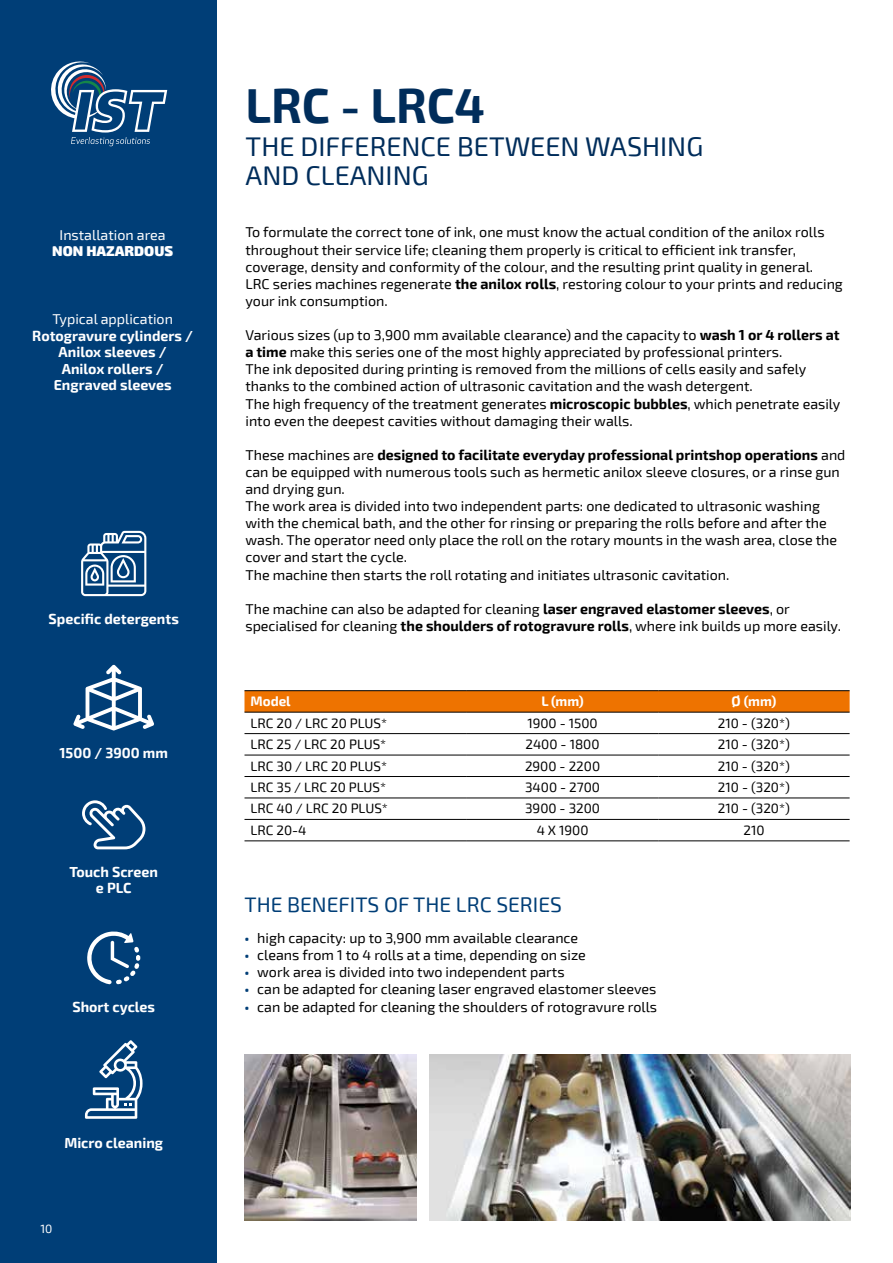
<style>
.page{position:relative;width:893px;height:1263px;background:#fff}
.page>*{position:absolute;margin:0;border:0;box-sizing:border-box;transform-origin:0 0}
.t1{font:700 48px "Exo 2";color:#002d5b}
.t2{font:27px/28.5px "Exo 2";color:#002d5b}
.t3{font:21px "Exo 2";color:#003e77}
.t4{font:14.25px/17.1px "Exo 2";color:#000}
.t5{font:700 14.25px/16.5px "Exo 2";color:#fff;text-align:center}
.t6{font:14.25px "Exo 2";color:#fff}
.t7{font:900 14.25px "Exo 2";color:#fff}
.t8{font:13.5px "Exo 2";color:#000}
.t9{font:700 13.5px "Exo 2";color:#fff}
.t10{font:12px "Exo 2";color:#fff}
.s1{font-weight:700}
.s2{font-weight:700;font-size:13.5px;color:#003e77}
</style>
<div class="page">
<div style="left:0;top:0;width:217px;height:1263px;background:#003e77"></div>
<svg style="left:51px;top:61px;width:116px;height:85px"></svg>
<img style="left:244px;top:1054px;width:173px;height:166px">
<img style="left:429px;top:1054px;width:421px;height:166px">
<svg style="left:73px;top:665px;width:81px;height:65px"></svg>
<svg style="left:82px;top:800px;width:63px;height:49px"></svg>
<svg style="left:87px;top:931px;width:53px;height:53px"></svg>
<svg style="left:85px;top:1040px;width:58px;height:79px"></svg>
<svg style="left:81px;top:531px;width:65px;height:65px"></svg>
<svg style="left:244px;top:691px;width:606px;height:21px;background:#e77000"></svg>
<hr style="left:244px;top:690px;width:223px;height:1px;background:#000">
<hr style="left:467px;top:690px;width:191px;height:1px;background:#000">
<hr style="left:658px;top:690px;width:192px;height:1px;background:#000">
<hr style="left:244px;top:712px;width:223px;height:1px;background:#000">
<hr style="left:467px;top:712px;width:191px;height:1px;background:#000">
<hr style="left:658px;top:712px;width:192px;height:1px;background:#000">
<hr style="left:244px;top:733px;width:223px;height:1px;background:#000">
<hr style="left:467px;top:733px;width:191px;height:1px;background:#000">
<hr style="left:658px;top:733px;width:192px;height:1px;background:#000">
<hr style="left:244px;top:755px;width:223px;height:1px;background:#000">
<hr style="left:467px;top:755px;width:191px;height:1px;background:#000">
<hr style="left:658px;top:755px;width:192px;height:1px;background:#000">
<hr style="left:244px;top:776px;width:223px;height:1px;background:#000">
<hr style="left:467px;top:776px;width:191px;height:1px;background:#000">
<hr style="left:658px;top:776px;width:192px;height:1px;background:#000">
<hr style="left:244px;top:797px;width:223px;height:1px;background:#000">
<hr style="left:467px;top:797px;width:191px;height:1px;background:#000">
<hr style="left:658px;top:797px;width:192px;height:1px;background:#000">
<hr style="left:244px;top:819px;width:223px;height:1px;background:#000">
<hr style="left:467px;top:819px;width:191px;height:1px;background:#000">
<hr style="left:658px;top:819px;width:192px;height:1px;background:#000">
<hr style="left:244px;top:840px;width:223px;height:1px;background:#000">
<hr style="left:467px;top:840px;width:191px;height:1px;background:#000">
<hr style="left:658px;top:840px;width:192px;height:1px;background:#000">
<p class="t6" style="left:60px;top:226px;width:108px">Installation area</p>
<p class="t7" style="left:52px;top:242px;width:122px">NON HAZARDOUS</p>
<p class="t6" style="left:52px;top:311px;width:122px">Typical application</p>
<p class="t5" style="left:32px;top:328px;width:162px">Rotogravure cylinders /<br>Anilox sleeves /<br>Anilox rollers /<br>Engraved sleeves</p>
<p class="t5" style="left:49px;top:611px;width:132px">Specific detergents</p>
<p class="t5" style="left:60px;top:745px;width:110px">1500 / 3900 mm</p>
<p class="t5" style="left:69px;top:864px;width:90px">Touch Screen e PLC</p>
<p class="t5" style="left:72px;top:999px;width:84px">Short cycles</p>
<p class="t5" style="left:64px;top:1135px;width:100px">Micro cleaning</p>
<p class="t10" style="left:40px;top:1222px;width:14px">10</p>
<h1 class="t1" style="left:245px;top:77px;width:241px">LRC - LRC4</h1>
<h2 class="t2" style="left:246px;top:133px;width:459px">THE DIFFERENCE BETWEEN WASHING<br>AND CLEANING</h2>
<p class="t4" style="left:245px;top:224px;width:599px">To formulate the correct tone of ink, one must know the actual condition of the anilox rolls throughout their service life; cleaning them properly is critical to efficient ink transfer, coverage, density and conformity of the colour, and the resulting print quality in general.<br>LRC series machines regenerate <span class="s1">the anilox rolls</span>, restoring colour to your prints and reducing your ink consumption.</p>
<p class="t4" style="left:245px;top:327px;width:596px">Various sizes (up to 3,900 mm available clearance) and the capacity to <span class="s1">wash 1 or 4 rollers at a time</span> make this series one of the most highly appreciated by professional printers.<br>The ink deposited during printing is removed from the millions of cells easily and safely thanks to the combined action of ultrasonic cavitation and the wash detergent.<br>The high frequency of the treatment generates <span class="s1">microscopic bubbles</span>, which penetrate easily into even the deepest cavities without damaging their walls.</p>
<p class="t4" style="left:245px;top:447px;width:601px">These machines are <span class="s1">designed to facilitate everyday professional printshop operations</span> and can be equipped with numerous tools such as hermetic anilox sleeve closures, or a rinse gun and drying gun.<br>The work area is divided into two independent parts: one dedicated to ultrasonic washing with the chemical bath, and the other for rinsing or preparing the rolls before and after the wash. The operator need only place the roll on the rotary mounts in the wash area, close the cover and start the cycle.<br>The machine then starts the roll rotating and initiates ultrasonic cavitation.</p>
<p class="t4" style="left:245px;top:600px;width:597px">The machine can also be adapted for cleaning <span class="s1">laser engraved elastomer sleeves</span>, or specialised for cleaning <span class="s1">the shoulders of rotogravure rolls</span>, where ink builds up more easily.</p>
<p class="t9" style="left:250px;top:693px;width:42px">Model</p>
<p class="t9" style="left:541px;top:693px;width:44px">L (mm)</p>
<p class="t9" style="left:732px;top:693px;width:46px">Ø (mm)</p>
<p class="t8" style="left:250px;top:715px;width:138px">LRC 20 / LRC 20 PLUS*</p>
<p class="t8" style="left:527px;top:715px;width:72px">1900 - 1500</p>
<p class="t8" style="left:718px;top:715px;width:74px">210 - (320*)</p>
<p class="t8" style="left:250px;top:736px;width:137px">LRC 25 / LRC 20 PLUS*</p>
<p class="t8" style="left:526px;top:736px;width:75px">2400 - 1800</p>
<p class="t8" style="left:718px;top:736px;width:74px">210 - (320*)</p>
<p class="t8" style="left:250px;top:758px;width:138px">LRC 30 / LRC 20 PLUS*</p>
<p class="t8" style="left:525px;top:758px;width:77px">2900 - 2200</p>
<p class="t8" style="left:718px;top:758px;width:74px">210 - (320*)</p>
<p class="t8" style="left:250px;top:779px;width:137px">LRC 35 / LRC 20 PLUS*</p>
<p class="t8" style="left:525px;top:779px;width:76px">3400 - 2700</p>
<p class="t8" style="left:718px;top:779px;width:74px">210 - (320*)</p>
<p class="t8" style="left:251px;top:801px;width:139px">LRC 40 / LRC 20 PLUS*</p>
<p class="t8" style="left:525px;top:801px;width:76px">3900 - 3200</p>
<p class="t8" style="left:718px;top:801px;width:74px">210 - (320*)</p>
<p class="t8" style="left:251px;top:822px;width:58px">LRC 20-4</p>
<p class="t8" style="left:537px;top:822px;width:53px">4 X 1900</p>
<p class="t8" style="left:743px;top:822px;width:23px">210</p>
<h3 class="t3" style="left:244px;top:892px;width:319px">THE BENEFITS OF THE LRC SERIES</h3>
<p class="t4" style="left:245px;top:930px;width:335px"><span class="s2">•</span> high capacity: up to 3,900 mm available clearance</p>
<p class="t4" style="left:244px;top:947px;width:343px"><span class="s2">•</span> cleans from 1 to 4 rolls at a time, depending on size</p>
<p class="t4" style="left:244px;top:964px;width:322px"><span class="s2">•</span> work area is divided into two independent parts</p>
<p class="t4" style="left:244px;top:981px;width:413px"><span class="s2">•</span> can be adapted for cleaning laser engraved elastomer sleeves</p>
<p class="t4" style="left:244px;top:998px;width:414px"><span class="s2">•</span> can be adapted for cleaning the shoulders of rotogravure rolls</p>
</div>
